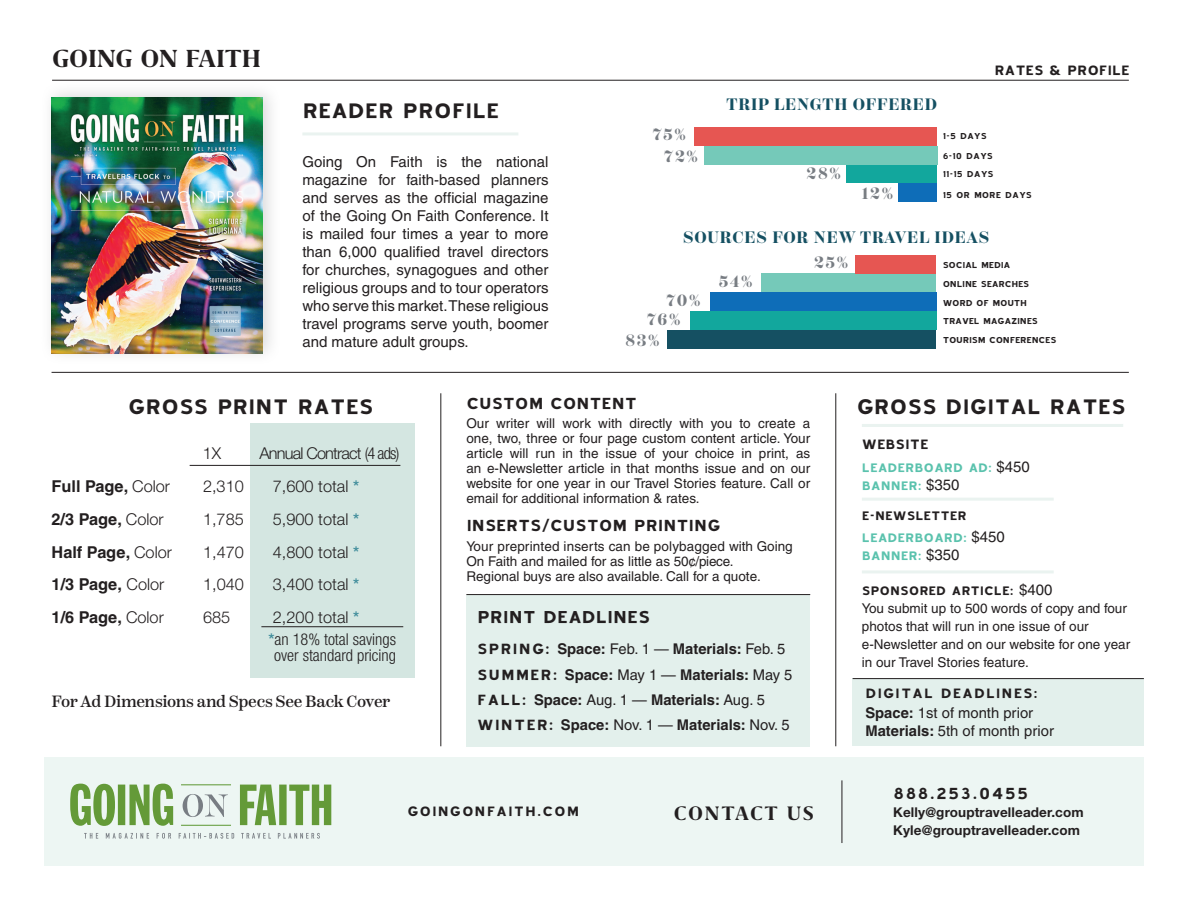
<style>
.page{position:relative;width:1188px;height:918px;background:#fff}
.page>*{position:absolute;margin:0;border:0;box-sizing:border-box;transform-origin:0 0}
.t1{font:700 28.5px "Grifo S";color:#231f20}
.t2{font:700 25.5px "Blue Highway";color:#231f20}
.t3{font:700 22.5px "Grifo S";letter-spacing:.075em;color:#231f20}
.t4{font:700 21px "Blue Highway";color:#231f20}
.t5{font:700 19.5px "Blue Highway";color:#231f20}
.t6{font:700 19.5px "Blue Highway";letter-spacing:.06em;color:#231f20}
.t7{font:700 16.5px "Scotch Deck";letter-spacing:.05em;color:#155062}
.t8{font:700 16.5px "Blue Highway";letter-spacing:.06em;color:#231f20}
.t9{font:700 16.5px "Blue Highway";color:#231f20}
.t10{font:300 16.35px "Helvetica Neue";color:#231f20}
.t11{font:700 16.35px "Helvetica";color:#231f20}
.t12{font:300 condensed 16.35px/16.4px "Helvetica Neue";color:#231f20;text-align:center}
.t13{font:700 16.35px/18.8px "Scotch Deck";letter-spacing:.1em;color:#787d83}
.t14{font:300 16.35px "Helvetica Neue";letter-spacing:-.05em;color:#231f20}
.t15{font:500 16.2px "Scotch Text";letter-spacing:-.015em;color:#231f20}
.t16{font:15px/18px "Helvetica";color:#231f20;text-align:justify}
.t17{font:700 15px/22.5px "Blue Highway";color:#231f20}
.t18{font:700 15px/18px "Blue Highway";color:#5ac2ad}
.t19{font:700 14.85px/25.3px "Helvetica";color:#231f20}
.t20{font:14.85px/17.9px "Helvetica";color:#231f20}
.t21{font:13.5px/15px "Helvetica";color:#231f20}
.t22{font:700 13.5px/17.7px "Helvetica Neue";letter-spacing:.01em;color:#231f20}
.t23{font:700 10.5px/18.9px "Blue Highway";letter-spacing:-.02em;color:#231f20}
.t24{font:700 10.5px/20.4px "Blue Highway";color:#231f20}
.s1{font-stretch:condensed}
.s2{font-family:"Helvetica Neue";font-weight:300}
.s3{font-weight:500;font-stretch:condensed;color:#408d9b}
.s4{font-weight:500;color:#408d9b}
.s5{font-family:"Blue Highway";font-size:18px}
.s6{font-weight:400}
.s7{font-family:"Helvetica";font-weight:400;color:#231f20}
.s8{color:#5ac2ad}
.s9{font-family:"Helvetica";font-weight:400}
.s10{font-weight:700}
</style>
<div class="page">
<div style="left:44px;top:757px;width:1100px;height:109px;background:#edf6f3"></div>
<hr style="left:842px;top:780px;width:1px;height:63px;background:#231f20">
<svg style="left:241px;top:833px;width:79px;height:6px"></svg>
<svg style="left:240px;top:785px;width:91px;height:40px"></svg>
<svg style="left:179px;top:833px;width:55px;height:6px"></svg>
<svg style="left:84px;top:833px;width:87px;height:6px"></svg>
<svg style="left:70px;top:784px;width:103px;height:42px"></svg>
<svg style="left:183px;top:794px;width:45px;height:23px"></svg>
<hr style="left:181px;top:785px;width:50px;height:1px;background:#5c9731">
<hr style="left:181px;top:825px;width:50px;height:1px;background:#5c9731">
<div style="left:250px;top:423px;width:165px;height:255px;background:#d4e6e1"></div>
<hr style="left:190px;top:465px;width:210px;height:1px;background:#231f20">
<hr style="left:261px;top:626px;width:142px;height:1px;background:#231f20">
<div style="left:41px;top:81px;width:240px;height:284px;background:#808285;opacity:.3"></div>
<img style="left:52px;top:98px;width:211px;height:255px">
<hr style="left:52px;top:80px;width:1077px;height:1px;background:#231f20">
<hr style="left:302px;top:132px;width:216px;height:3px;background:#eaf3f0">
<hr style="left:441px;top:393px;width:1px;height:353px;background:#231f20">
<div style="left:466px;top:595px;width:344px;height:151px;background:#e3f0ec"></div>
<hr style="left:466px;top:594px;width:344px;height:1px;background:#231f20">
<hr style="left:52px;top:372px;width:1077px;height:1px;background:#231f20">
<hr style="left:836px;top:393px;width:1px;height:353px;background:#231f20">
<hr style="left:862px;top:424px;width:261px;height:3px;background:#eaf3f0">
<hr style="left:862px;top:498px;width:192px;height:3px;background:#eaf3f0">
<hr style="left:862px;top:570px;width:192px;height:3px;background:#eaf3f0">
<div style="left:846px;top:164px;width:91px;height:19px;background:#12a79d"></div>
<div style="left:704px;top:146px;width:233px;height:18px;background:#75c9b9"></div>
<div style="left:898px;top:183px;width:39px;height:19px;background:#0e6db8"></div>
<div style="left:694px;top:127px;width:243px;height:19px;background:#e65652"></div>
<div style="left:710px;top:292px;width:226px;height:19px;background:#0e6db8"></div>
<div style="left:668px;top:330px;width:268px;height:19px;background:#155062"></div>
<div style="left:761px;top:274px;width:175px;height:18px;background:#75c9b9"></div>
<div style="left:690px;top:311px;width:246px;height:19px;background:#12a79d"></div>
<div style="left:855px;top:255px;width:81px;height:19px;background:#e65652"></div>
<div style="left:853px;top:679px;width:291px;height:67px;background:#e3f0ec"></div>
<hr style="left:853px;top:678px;width:291px;height:1px;background:#231f20">
<h1 class="t1" style="left:52px;top:43px;width:211px">GOING ON FAITH</h1>
<h2 class="t2" style="left:302px;top:98px;width:198px">READER PROFILE</h2>
<p class="t16" style="left:302px;top:153px;width:248px">Going On Faith is the national magazine for faith-based planners and serves as the official magazine of the Going On Faith Conference. It is mailed four times a year to more than 6,000 qualified travel directors for churches, synagogues and other religious groups and to tour operators who serve this market. These religious travel programs serve youth, boomer and mature adult groups.</p>
<p class="t7" style="left:727px;top:95px;width:212px">TRIP LENGTH OFFERED</p>
<p class="t9" style="left:994px;top:62px;width:137px">RATES &amp; PROFILE</p>
<p class="t13" style="left:653px;top:126px;width:35px">75%</p>
<p class="t23" style="left:943px;top:126px;width:46px">1-5 DAYS</p>
<p class="t24" style="left:943px;top:164px;width:91px">11-15 DAYS<br>15 OR MORE DAYS</p>
<p class="t13" style="left:664px;top:147px;width:35px">72%</p>
<p class="t23" style="left:943px;top:147px;width:52px">6-10 DAYS</p>
<p class="t13" style="left:862px;top:184px;width:33px">12%</p>
<p class="t13" style="left:807px;top:165px;width:36px">28%</p>
<p class="t7" style="left:683px;top:228px;width:308px">SOURCES FOR NEW TRAVEL IDEAS</p>
<p class="t23" style="left:943px;top:274px;width:88px">ONLINE SEARCHES</p>
<p class="t13" style="left:814px;top:254px;width:36px">25%</p>
<p class="t23" style="left:943px;top:255px;width:69px">SOCIAL MEDIA</p>
<p class="t13" style="left:719px;top:272px;width:35px">54%</p>
<p class="t13" style="left:647px;top:291px;width:55px;text-indent:19px">70%<br>76%</p>
<p class="t13" style="left:626px;top:331px;width:36px">83%</p>
<p class="t23" style="left:943px;top:293px;width:86px">WORD OF MOUTH</p>
<p class="t23" style="left:943px;top:312px;width:115px">TRAVEL MAGAZINES<br>TOURISM CONFERENCES</p>
<h2 class="t2" style="left:128px;top:393px;width:247px">GROSS PRINT RATES</h2>
<p class="t10" style="left:203px;top:444px;width:20px">1X</p>
<p class="t14" style="left:259px;top:444px;width:141px">Annual Contract <span class="s1">(4 ads)</span></p>
<p class="t11" style="left:52px;top:476px;width:120px">Full Page, <span class="s2">Color</span></p>
<p class="t10" style="left:203px;top:476px;width:42px">2,310</p>
<p class="t10" style="left:273px;top:476px;width:88px">7,600 total <span class="s3">*</span></p>
<p class="t11" style="left:52px;top:509px;width:114px">2/3 Page, <span class="s2">Color</span></p>
<p class="t10" style="left:203px;top:509px;width:42px">1,785</p>
<p class="t10" style="left:273px;top:509px;width:88px">5,900 total <span class="s3">*</span></p>
<p class="t11" style="left:52px;top:542px;width:122px">Half Page, <span class="s2">Color</span></p>
<p class="t10" style="left:203px;top:542px;width:42px">1,470</p>
<p class="t10" style="left:273px;top:542px;width:88px">4,800 total <span class="s3">*</span></p>
<p class="t11" style="left:52px;top:574px;width:114px">1/3 Page, <span class="s2">Color</span></p>
<p class="t10" style="left:203px;top:574px;width:42px">1,040</p>
<p class="t10" style="left:273px;top:574px;width:88px">3,400 total <span class="s3">*</span></p>
<p class="t11" style="left:52px;top:607px;width:114px">1/6 Page, <span class="s2">Color</span></p>
<p class="t10" style="left:203px;top:607px;width:29px">685</p>
<p class="t10" style="left:273px;top:607px;width:88px">2,200 total <span class="s3">*</span></p>
<p class="t12" style="left:269px;top:631px;width:129px"><span class="s4">*</span>an 18% total savings over standard pricing</p>
<p class="t15" style="left:52px;top:692px;width:340px">For Ad Dimensions and Specs See Back Cover</p>
<h3 class="t5" style="left:466px;top:393px;width:172px">CUSTOM CONTENT</h3>
<p class="t21" style="left:466px;top:416px;width:345px;text-align:justify">Our writer will work with directly with you to create a one, two, three or four page custom content article. Your article will run in the issue of your choice in print, as an e-Newsletter article in that months issue and on our website for one year in our Travel Stories feature. Call or email for additional information &amp; rates.</p>
<h3 class="t5" style="left:466px;top:516px;width:256px">INSERTS/CUSTOM PRINTING</h3>
<p class="t21" style="left:466px;top:539px;width:328px">Your preprinted inserts can be polybagged with Going<br>On Faith and mailed for as little as 50¢/piece.<br>Regional buys are also available. Call for a quote.</p>
<h3 class="t4" style="left:477px;top:606px;width:175px">PRINT DEADLINES</h3>
<p class="t19" style="left:477px;top:636px;width:317px"><span class="s5">SPRING:</span> Space: <span class="s6">Feb. 1 —</span> Materials: <span class="s6">Feb. 5<br></span><span class="s5">SUMMER:</span> Space: <span class="s6">May 1 —</span> Materials: <span class="s6">May 5<br></span><span class="s5">FALL:</span> Space: <span class="s6">Aug. 1 —</span> Materials: <span class="s6">Aug. 5<br></span><span class="s5">WINTER:</span> Space: <span class="s6">Nov. 1 —</span> Materials: <span class="s6">Nov. 5</span></p>
<p class="t8" style="left:407px;top:803px;width:173px">GOINGONFAITH.COM</p>
<h3 class="t3" style="left:674px;top:800px;width:141px">CONTACT US</h3>
<h2 class="t2" style="left:857px;top:393px;width:270px">GROSS DIGITAL RATES</h2>
<p class="t9" style="left:862px;top:436px;width:68px">WEBSITE</p>
<p class="t18" style="left:862px;top:458px;width:170px">LEADERBOARD AD: <span class="s7">$450<br></span>BANNER: <span class="s7">$350</span></p>
<p class="t17" style="left:862px;top:504px;width:144px">E-NEWSLETTER<br><span class="s8">LEADERBOARD:</span> <span class="s9">$450</span></p>
<p class="t18" style="left:862px;top:547px;width:99px">BANNER: <span class="s7">$350</span></p>
<p class="t17" style="left:862px;top:579px;width:192px">SPONSORED ARTICLE: <span class="s9">$400</span></p>
<p class="t21" style="left:862px;top:599px;width:270px;line-height:18px">You submit up to 500 words of copy and four photos that will run in one issue of our e-Newsletter and on our website for one year in our Travel Stories feature.</p>
<p class="t8" style="left:865px;top:685px;width:174px">DIGITAL DEADLINES:</p>
<p class="t20" style="left:865px;top:704px;width:190px"><span class="s10">Space:</span> 1st of month prior<br><span class="s10">Materials:</span> 5th of month prior</p>
<h3 class="t6" style="left:893px;top:784px;width:136px">888.253.0455</h3>
<p class="t22" style="left:893px;top:803px;width:192px">Kelly@grouptravelleader.com<br>Kyle@grouptravelleader.com</p>
</div>
